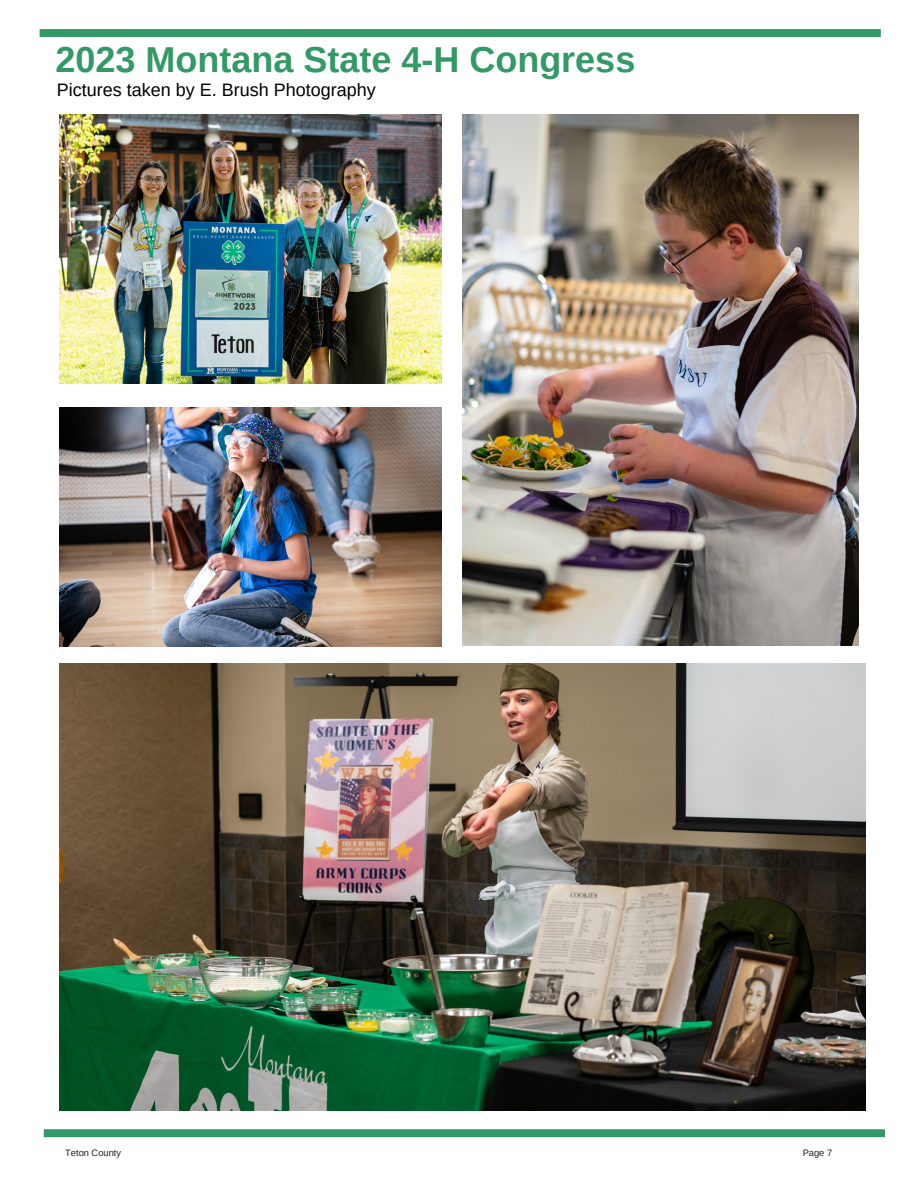
<style>
.page{position:relative;width:918px;height:1188px;background:#fff}
.page>*{position:absolute;margin:0;border:0;box-sizing:border-box;transform-origin:0 0}
.t1{font:700 36px "Arimo";color:#396}
.t2{font:18px "Arimo";color:#000}
.t3{font:9.3px "Arimo";color:#222}
</style>
<div class="page">
<img style="left:59px;top:115px;width:383px;height:269px">
<img style="left:59px;top:407px;width:383px;height:240px">
<img style="left:59px;top:663px;width:807px;height:448px">
<img style="left:463px;top:115px;width:396px;height:531px">
<svg style="left:44px;top:1129px;width:841px;height:8px;background:#399c6a"></svg>
<svg style="left:40px;top:29px;width:841px;height:8px;background:#349967"></svg>
<p class="t1" style="left:56px;top:40px;width:581px">2023 Montana State 4-H Congress</p>
<p class="t2" style="left:57px;top:80px;width:320px">Pictures taken by E. Brush Photography</p>
<p class="t3" style="left:65px;top:1148px;width:57px">Teton County</p>
<p class="t3" style="left:803px;top:1148px;width:31px">Page 7</p>
</div>
